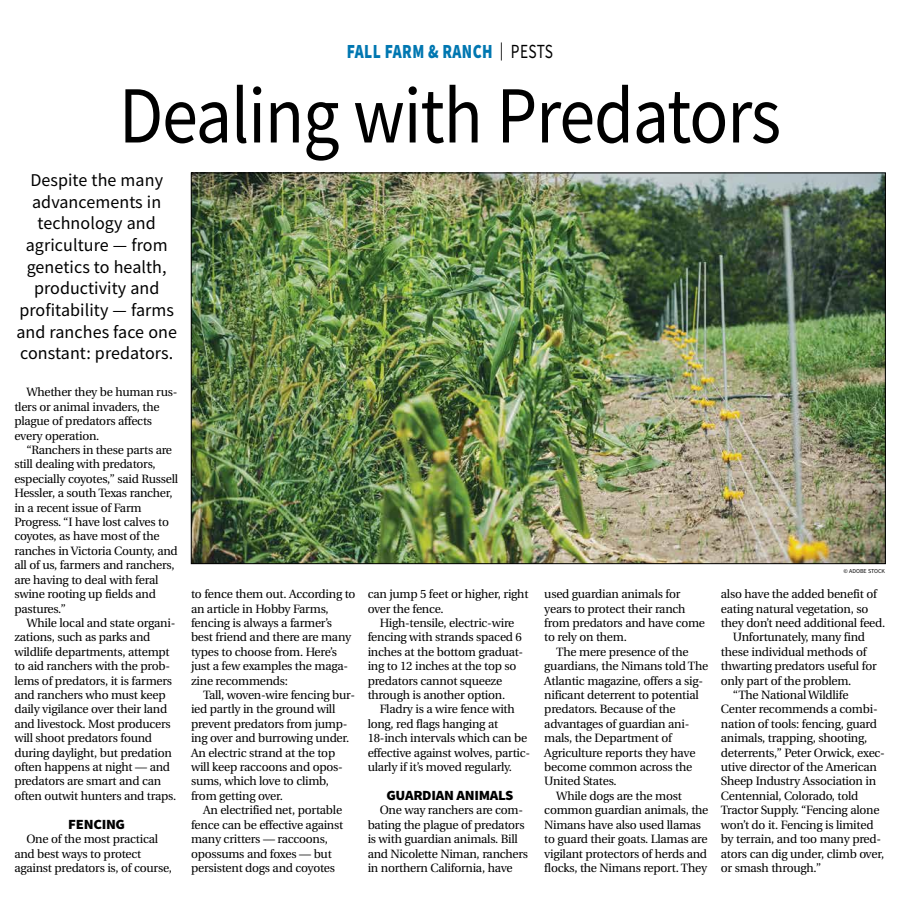
<style>
.page{position:relative;width:900px;height:908px;background:#fff}
.page>*{position:absolute;margin:0;border:0;box-sizing:border-box;transform-origin:0 0}
.t1{font:81px "Source Sans Pro";letter-spacing:-.015em;color:#000;scale:.89 1}
.t2{font:900 20px "Source Sans Pro";letter-spacing:.025em;color:#0077b1;scale:.77 1}
.t3{font:18px/21.6px "Source Sans Pro";letter-spacing:.005em;color:#000;text-align:center}
.t4{font:900 14px "Source Sans Pro";letter-spacing:-.02em;color:#000;scale:1.05 1}
.t5{font:12px/14.4px "Utopia";letter-spacing:-.02em;color:#000}
.t6{font:6px "Source Sans Pro";color:#000}
.s1{font-weight:400;font-size:18px;color:#000}
.s2{font-weight:400;color:#000}
</style>
<div class="page">
<img style="left:193px;top:175px;width:691px;height:386px">
<h2 class="t2" style="left:347px;top:38px;width:269px">FALL FARM &amp; RANCH <span class="s1">|</span> <span class="s2">PESTS</span></h2>
<h1 class="t1" style="left:119px;top:64px;width:745px">Dealing with Predators</h1>
<h3 class="t3" style="left:16px;top:169px;width:162px">Despite the many advancements in technology and agriculture — from genetics to health, productivity and profitability — farms and ranches face one constant: predators.</h3>
<p class="t5" style="left:14px;top:385px;width:165px;text-indent:12px">Whether they be human rus&shy;tlers or animal invaders, the plague of predators affects every operation.</p>
<p class="t5" style="left:14px;top:443px;width:165px;text-indent:12px">“Ranchers in these parts are still dealing with predators, especially coyotes,” said Russell<br>Hessler, a south Texas rancher, in a recent issue of Farm<br>Progress. “I have lost calves to coyotes, as have most of the ranches in Victoria County, and all of us, farmers and ranchers, are having to deal with feral swine rooting up fields and pastures.”</p>
<p class="t5" style="left:14px;top:615px;width:163px;text-indent:12px">While local and state organi&shy;zations, such as parks and wildlife departments, attempt to aid ranchers with the prob&shy;lems of predators, it is farmers and ranchers who must keep daily vigilance over their land and livestock. Most producers will shoot predators found during daylight, but predation often happens at night — and predators are smart and can often outwit hunters and traps.</p>
<p class="t4" style="left:68px;top:814px;width:56px">FENCING</p>
<p class="t5" style="left:14px;top:831px;width:159px;text-indent:12px">One of the most practical and best ways to protect against predators is, of course,</p>
<p class="t5" style="left:191px;top:587px;width:166px">to fence them out. According to an article in Hobby Farms, fencing is always a farmer’s best friend and there are many types to choose from. Here’s just a few examples the maga&shy;zine recommends:</p>
<p class="t5" style="left:191px;top:687px;width:166px;text-indent:12px">Tall, woven-wire fencing bur&shy;ied partly in the ground will prevent predators from jump&shy;ing over and burrowing under.<br>An electric strand at the top will keep raccoons and opos&shy;sums, which love to climb, from getting over.</p>
<p class="t5" style="left:191px;top:803px;width:154px;text-indent:12px">An electrified net, portable fence can be effective against many critters — raccoons, opossums and foxes — but persistent dogs and coyotes</p>
<p class="t5" style="left:368px;top:587px;width:162px">can jump 5 feet or higher, right over the fence.</p>
<p class="t5" style="left:368px;top:615px;width:157px;text-indent:12px">High-tensile, electric-wire fencing with strands spaced 6 inches at the bottom graduat&shy;ing to 12 inches at the top so predators cannot squeeze through is another option.</p>
<p class="t5" style="left:368px;top:702px;width:164px;text-indent:12px">Fladry is a wire fence with long, red flags hanging at<br>18-inch intervals which can be effective against wolves, partic&shy;ularly if it’s moved regularly.</p>
<p class="t4" style="left:386px;top:785px;width:123px">GUARDIAN ANIMALS</p>
<p class="t5" style="left:368px;top:803px;width:162px;text-indent:12px">One way ranchers are com&shy;bating the plague of predators is with guardian animals. Bill and Nicolette Niman, ranchers in northern California, have</p>
<p class="t5" style="left:544px;top:587px;width:162px">used guardian animals for years to protect their ranch from predators and have come to rely on them.</p>
<p class="t5" style="left:556px;top:644px;width:134px">The mere presence of the</p>
<p class="t5" style="left:544px;top:659px;width:166px">guardians, the Nimans told The</p>
<p class="t5" style="left:544px;top:673px;width:160px">Atlantic magazine, offers a sig-</p>
<p class="t5" style="left:544px;top:687px;width:156px">nificant deterrent to potential</p>
<p class="t5" style="left:544px;top:702px;width:133px">predators. Because of the</p>
<p class="t5" style="left:544px;top:716px;width:147px">advantages of guardian ani-</p>
<p class="t5" style="left:544px;top:731px;width:129px">mals, the Department of</p>
<p class="t5" style="left:544px;top:745px;width:153px">Agriculture reports they have</p>
<p class="t5" style="left:544px;top:759px;width:150px">become common across the</p>
<p class="t5" style="left:544px;top:774px;width:74px">United States.</p>
<p class="t5" style="left:556px;top:788px;width:127px">While dogs are the most</p>
<p class="t5" style="left:544px;top:803px;width:166px">common guardian animals, the</p>
<p class="t5" style="left:544px;top:817px;width:158px">Nimans have also used llamas</p>
<p class="t5" style="left:544px;top:831px;width:165px">to guard their goats. Llamas are</p>
<p class="t5" style="left:544px;top:846px;width:164px">vigilant protectors of herds and</p>
<p class="t5" style="left:544px;top:860px;width:164px">flocks, the Nimans report. They</p>
<p class="t6" style="left:844px;top:567px;width:43px">© ADOBE STOCK</p>
<p class="t5" style="left:721px;top:587px;width:158px">also have the added benefit of</p>
<p class="t5" style="left:721px;top:601px;width:149px">eating natural vegetation, so</p>
<p class="t5" style="left:721px;top:615px;width:166px">they don’t need additional feed.</p>
<p class="t5" style="left:733px;top:630px;width:134px">Unfortunately, many find</p>
<p class="t5" style="left:721px;top:644px;width:147px">these individual methods of</p>
<p class="t5" style="left:721px;top:659px;width:157px">thwarting predators useful for</p>
<p class="t5" style="left:721px;top:673px;width:132px">only part of the problem.</p>
<p class="t5" style="left:733px;top:687px;width:117px">“The National Wildlife</p>
<p class="t5" style="left:721px;top:702px;width:158px">Center recommends a combi-</p>
<p class="t5" style="left:721px;top:716px;width:157px">nation of tools: fencing, guard</p>
<p class="t5" style="left:721px;top:731px;width:148px">animals, trapping, shooting,</p>
<p class="t5" style="left:721px;top:745px;width:166px">deterrents,” Peter Orwick, exec-</p>
<p class="t5" style="left:721px;top:759px;width:158px">utive director of the American</p>
<p class="t5" style="left:721px;top:774px;width:157px">Sheep Industry Association in</p>
<p class="t5" style="left:721px;top:788px;width:139px">Centennial, Colorado, told</p>
<p class="t5" style="left:721px;top:803px;width:160px">Tractor Supply. “Fencing alone</p>
<p class="t5" style="left:721px;top:817px;width:154px">won’t do it. Fencing is limited</p>
<p class="t5" style="left:721px;top:831px;width:162px">by terrain, and too many pred-</p>
<p class="t5" style="left:721px;top:846px;width:165px">ators can dig under, climb over,</p>
<p class="t5" style="left:721px;top:860px;width:102px">or smash through.”</p>
</div>
